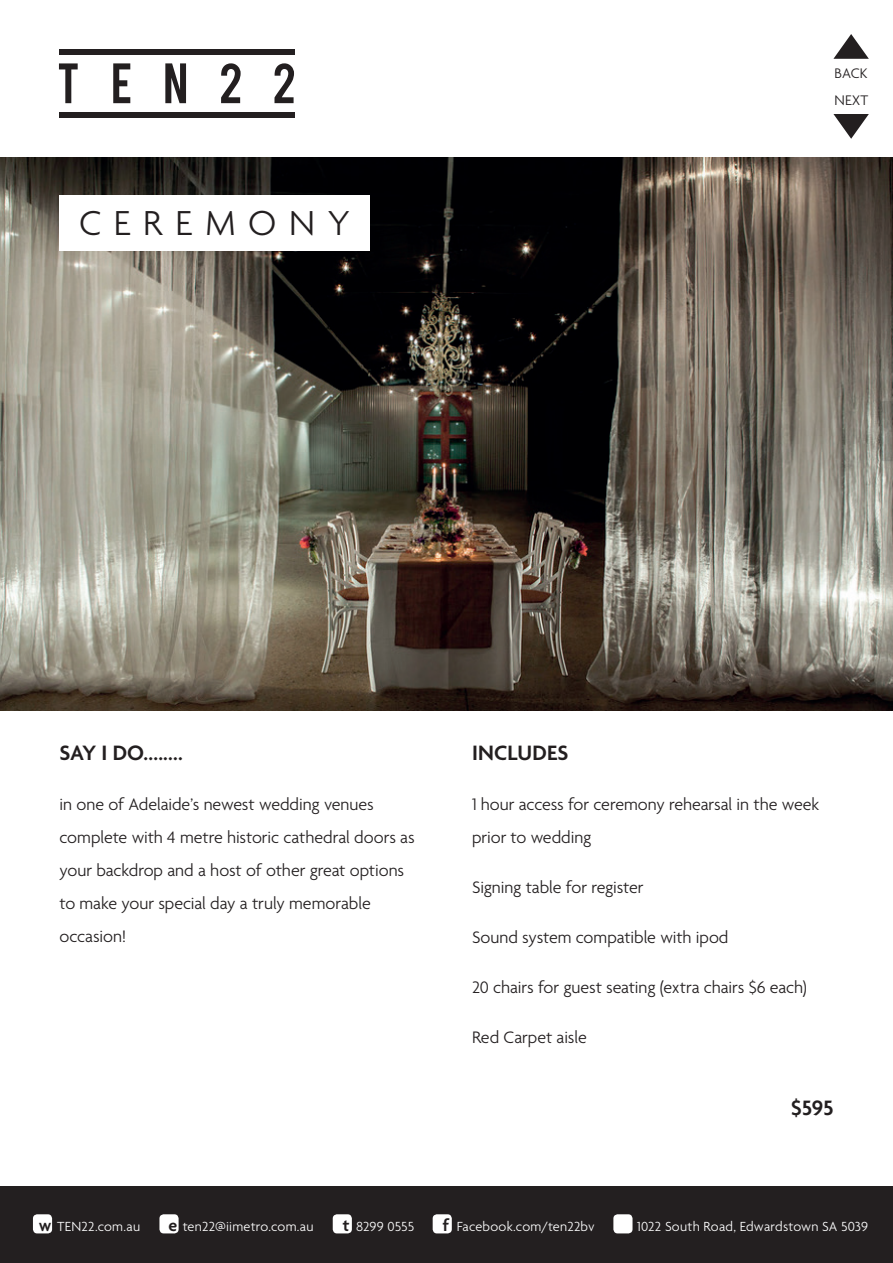
<style>
.page{position:relative;width:893px;height:1263px;background:#fff}
.page>*{position:absolute;margin:0;border:0;box-sizing:border-box;transform-origin:0 0}
.t1{font:300 37.5px "Agenda";letter-spacing:.34em;color:#231f20}
.t2{font:600 22.5px "Agenda";color:#231f20}
.t3{font:300 18px/33px "Agenda";letter-spacing:-.005em;color:#231f20}
.t4{font:600 18px "Agenda";color:#231f20}
.t5{font:300 15px/26.7px "Agenda";color:#231f20}
.t6{font:300 14.25px "Agenda";letter-spacing:.015em;color:#fff}
</style>
<div class="page">
<div style="left:0;top:1186px;width:893px;height:77px;background:#231f20"></div>
<div style="left:33px;top:1214px;width:19px;height:19px;background:#fff;border-radius:4px"></div>
<div style="left:159px;top:1214px;width:20px;height:19px;background:#fff;border-radius:4px"></div>
<div style="left:333px;top:1214px;width:19px;height:19px;background:#fff;border-radius:4px"></div>
<div style="left:433px;top:1214px;width:19px;height:19px;background:#fff;border-radius:4px"></div>
<div style="left:613px;top:1214px;width:19px;height:19px;background:#fff;border-radius:4px"></div>
<svg style="left:833px;top:34px;width:36px;height:25px"></svg>
<svg style="left:833px;top:114px;width:36px;height:25px"></svg>
<svg style="left:59px;top:63px;width:19px;height:40px"></svg>
<svg style="left:113px;top:63px;width:17px;height:40px"></svg>
<svg style="left:165px;top:63px;width:21px;height:40px"></svg>
<svg style="left:221px;top:63px;width:20px;height:40px"></svg>
<svg style="left:274px;top:63px;width:20px;height:40px"></svg>
<div style="left:59px;top:49px;width:235px;height:5px;background:#231f20"></div>
<div style="left:59px;top:113px;width:235px;height:5px;background:#231f20"></div>
<img style="left:0;top:157px;width:893px;height:553px">
<div style="left:60px;top:196px;width:310px;height:55px;background:#fff"></div>
<h1 class="t1" style="left:79px;top:203px;width:272px">CEREMON Y</h1>
<p class="t5" style="left:835px;top:61px;width:35px">BACK<br>NEXT</p>
<p class="t2" style="left:60px;top:741px;width:125px">SAY I DO........</p>
<p class="t3" style="left:60px;top:789px;width:357px">in one of Adelaide’s newest wedding venues complete with 4 metre historic cathedral doors as your backdrop and a host of other great options to make your special day a truly memorable occasion!</p>
<p class="t2" style="left:472px;top:741px;width:20px">INCLU</p>
<p class="t2" style="left:532px;top:741px;width:21px">DES</p>
<p class="t3" style="left:472px;top:789px;width:349px">1 hour access for ceremony rehearsal in the week prior to wedding</p>
<p class="t3" style="left:472px;top:872px;width:173px">Signing table for register</p>
<p class="t3" style="left:472px;top:922px;width:258px">Sound system compatible with ipod</p>
<p class="t3" style="left:472px;top:972px;width:336px">20 chairs for guest seating (extra chairs $6 each)</p>
<p class="t3" style="left:472px;top:1022px;width:116px">Red Carpet aisle</p>
<p class="t2" style="left:791px;top:1095px;width:44px">$595</p>
<p class="t4" style="left:39px;top:1216px;width:14px">W</p>
<p class="t4" style="left:169px;top:1216px;width:10px">E</p>
<p class="t4" style="left:343px;top:1216px;width:8px">T</p>
<p class="t4" style="left:443px;top:1216px;width:8px">F</p>
<p class="t6" style="left:57px;top:1218px;width:84px">TEN22.com.au</p>
<p class="t6" style="left:183px;top:1218px;width:132px">ten22@iimetro.com.au</p>
<p class="t6" style="left:356px;top:1218px;width:60px">8299 0555</p>
<p class="t6" style="left:457px;top:1218px;width:139px">Facebook.com/ten22bv</p>
<p class="t6" style="left:637px;top:1218px;width:232px">1022 South Road, Edwardstown SA 5039</p>
</div>
